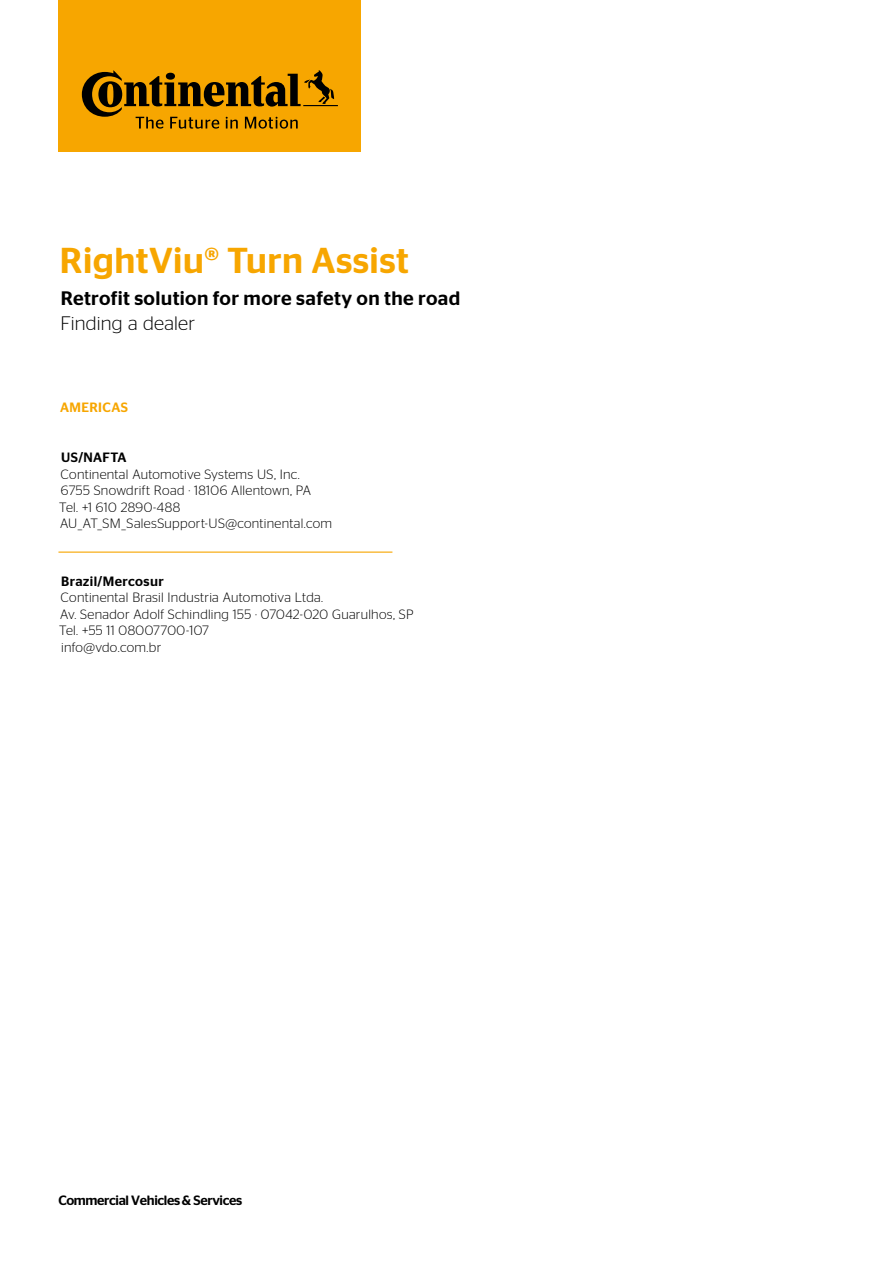
<style>
.page{position:relative;width:893px;height:1263px;background:#fff}
.page>*{position:absolute;margin:0;border:0;box-sizing:border-box;transform-origin:0 0}
.t1{font:500 36px "Continental Stag Sans";letter-spacing:.01em;color:#f7a600}
.t2{font:500 19.5px "Continental Stag Sans";letter-spacing:.015em;color:#000}
.t3{font:300 19.5px "Continental Stag Sans";letter-spacing:.01em;color:#000}
.t4{font:300 13.5px/16.4px "Continental Stag Sans";letter-spacing:.02em;color:#000}
.t5{font:500 13.5px "Continental Stag Sans";letter-spacing:-.025em;color:#000}
.t6{font:500 13.5px "Continental Stag Sans";letter-spacing:.03em;color:#000}
.t7{font:500 13.5px "Continental Stag Sans";letter-spacing:.03em;color:#f7a600}
</style>
<div class="page">
<hr style="left:58px;top:551px;width:334px;height:2px;background:#f7a600">
<div style="left:58px;top:0;width:303px;height:152px;background:#f7a600"></div>
<svg style="left:82px;top:70px;width:256px;height:59px"></svg>
<h1 class="t1" style="left:60px;top:240px;width:351px">RightViu® Turn Assist</h1>
<h2 class="t2" style="left:61px;top:287px;width:401px">Retrofit solution for more safety on the road</h2>
<h2 class="t3" style="left:60px;top:312px;width:136px">Finding a dealer</h2>
<p class="t7" style="left:60px;top:400px;width:69px">AMERICAS</p>
<p class="t5" style="left:61px;top:449px;width:67px">US/NAFTA</p>
<p class="t4" style="left:59px;top:466px;width:274px">Continental Automotive Systems US, Inc.<br>6755 Snowdrift Road · 18106 Allentown, PA<br>Tel. +1 610 2890-488<br>AU_AT_SM_SalesSupport-US@continental.com</p>
<p class="t6" style="left:61px;top:573px;width:104px">Brazil/Mercosur</p>
<p class="t4" style="left:59px;top:589px;width:356px">Continental Brasil Industria Automotiva Ltda.<br>Av. Senador Adolf Schindling 155 · 07042-020 Guarulhos, SP Tel. +55 11 08007700-107<br>info@vdo.com.br</p>
<p class="t5" style="left:58px;top:1192px;width:185px">Commercial Vehicles &amp; Services</p>
</div>
